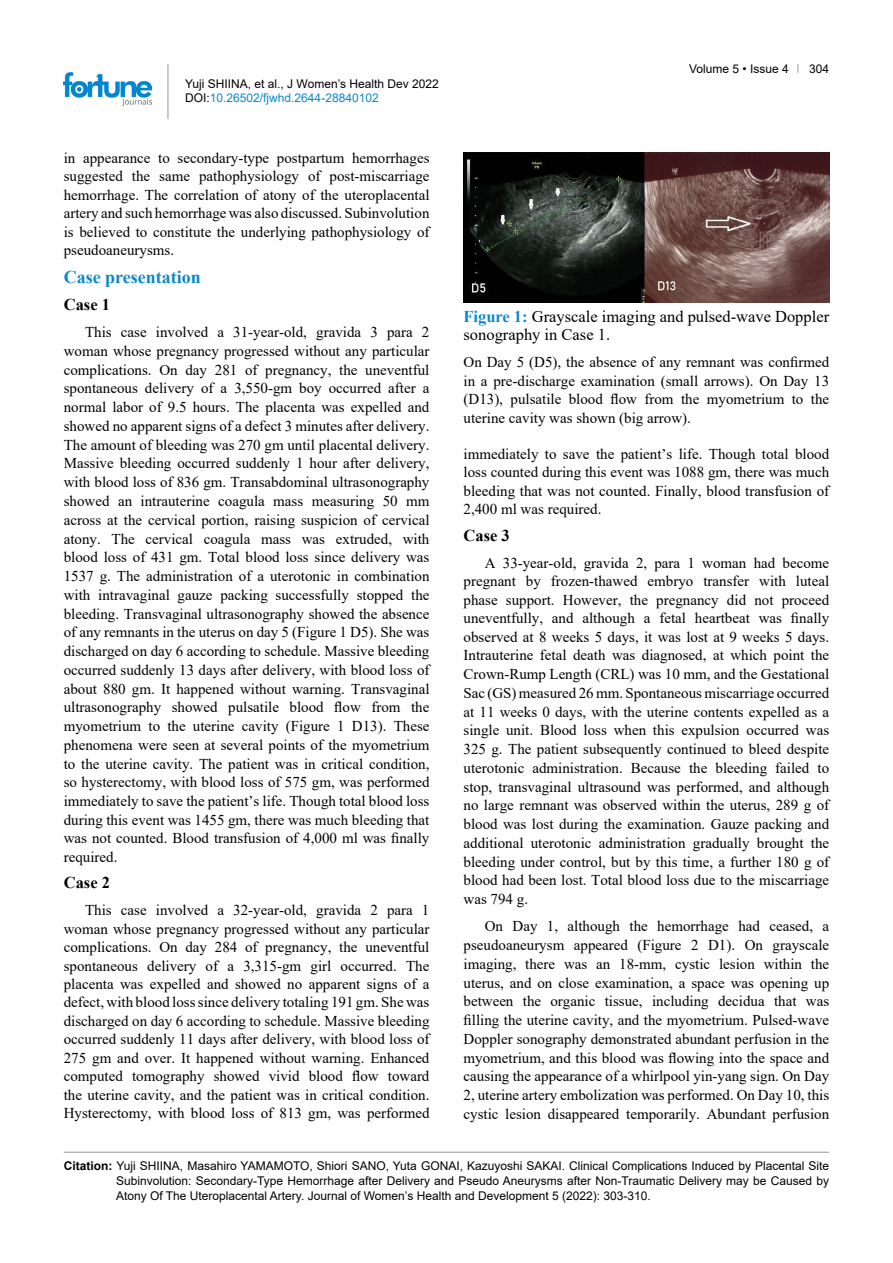
<style>
.page{position:relative;width:893px;height:1263px;background:#fff}
.page>*{position:absolute;margin:0;border:0;box-sizing:border-box;transform-origin:0 0}
.t1{font:700 18px "Times New Roman";color:#0a88ca}
.t2{font:16.5px/18px "Times New Roman";color:#000}
.t3{font:700 16.5px "Times New Roman";color:#000}
.t4{font:15px/18.8px "Times New Roman";color:#000;text-align:justify}
.t5{font:12px/15px "Arial";color:#000}
.s1{color:#0a88ca}
.s2{font-weight:700;color:#0a88ca}
.s3{font-weight:700}
</style>
<div class="page">
<hr style="left:168px;top:64px;width:1px;height:55px;background:#939598">
<img style="left:64px;top:72px;width:88px;height:33px">
<hr style="left:64px;top:1152px;width:765px;height:1px;background:#939598">
<img style="left:463px;top:152px;width:366px;height:150px">
<p class="t5" style="left:185px;top:76px;width:255px;line-height:14.4px">Yuji SHIINA, et al., J Women’s Health Dev 2022<br>DOI:<span class="s1">10.26502/fjwhd.2644-28840102</span></p>
<p class="t4" style="left:64px;top:148px;width:367px">in appearance to secondary-type postpartum hemorrhages suggested the same pathophysiology of post-miscarriage hemorrhage. The correlation of atony of the uteroplacental artery and such hemorrhage was also discussed. Subinvolution is believed to constitute the underlying pathophysiology of pseudoaneurysms.</p>
<p class="t1" style="left:64px;top:264px;width:139px">Case presentation</p>
<p class="t3" style="left:64px;top:293px;width:48px">Case 1</p>
<p class="t4" style="left:64px;top:322px;width:367px;text-indent:21px">This case involved a 31-year-old, gravida 3 para 2 woman whose pregnancy progressed without any particular complications. On day 281 of pregnancy, the uneventful spontaneous delivery of a 3,550-gm boy occurred after a normal labor of 9.5 hours. The placenta was expelled and showed no apparent signs of a defect 3 minutes after delivery.<br>The amount of bleeding was 270 gm until placental delivery.<br>Massive bleeding occurred suddenly 1 hour after delivery, with blood loss of 836 gm. Transabdominal ultrasonography showed an intrauterine coagula mass measuring 50 mm across at the cervical portion, raising suspicion of cervical atony. The cervical coagula mass was extruded, with blood loss of 431 gm. Total blood loss since delivery was 1537 g. The administration of a uterotonic in combination with intravaginal gauze packing successfully stopped the bleeding. Transvaginal ultrasonography showed the absence of any remnants in the uterus on day 5 (Figure 1 D5). She was discharged on day 6 according to schedule. Massive bleeding occurred suddenly 13 days after delivery, with blood loss of about 880 gm. It happened without warning. Transvaginal ultrasonography showed pulsatile blood flow from the myometrium to the uterine cavity (Figure 1 D13). These phenomena were seen at several points of the myometrium to the uterine cavity. The patient was in critical condition, so hysterectomy, with blood loss of 575 gm, was performed immediately to save the patient’s life. Though total blood loss during this event was 1455 gm, there was much bleeding that was not counted. Blood transfusion of 4,000 ml was finally required.</p>
<p class="t3" style="left:64px;top:871px;width:48px">Case 2</p>
<p class="t4" style="left:64px;top:900px;width:367px;text-indent:21px">This case involved a 32-year-old, gravida 2 para 1 woman whose pregnancy progressed without any particular complications. On day 284 of pregnancy, the uneventful spontaneous delivery of a 3,315-gm girl occurred. The placenta was expelled and showed no apparent signs of a defect, with blood loss since delivery totaling 191 gm. She was discharged on day 6 according to schedule. Massive bleeding occurred suddenly 11 days after delivery, with blood loss of 275 gm and over. It happened without warning. Enhanced computed tomography showed vivid blood flow toward the uterine cavity, and the patient was in critical condition.<br>Hysterectomy, with blood loss of 813 gm, was performed</p>
<p class="t5" style="left:689px;top:61px;width:101px">Volume 5 • Issue 4</p>
<p class="t5" style="left:809px;top:61px;width:22px">304</p>
<p class="t2" style="left:463px;top:307px;width:367px"><span class="s2">Figure 1:</span> Grayscale imaging and pulsed-wave Doppler sonography in Case 1.</p>
<p class="t4" style="left:463px;top:352px;width:367px">On Day 5 (D5), the absence of any remnant was confirmed in a pre-discharge examination (small arrows). On Day 13 (D13), pulsatile blood flow from the myometrium to the uterine cavity was shown (big arrow).</p>
<p class="t4" style="left:463px;top:444px;width:367px">immediately to save the patient’s life. Though total blood loss counted during this event was 1088 gm, there was much bleeding that was not counted. Finally, blood transfusion of 2,400 ml was required.</p>
<p class="t3" style="left:463px;top:523px;width:48px">Case 3</p>
<p class="t4" style="left:463px;top:553px;width:367px;text-indent:21px">A 33-year-old, gravida 2, para 1 woman had become pregnant by frozen-thawed embryo transfer with luteal phase support. However, the pregnancy did not proceed uneventfully, and although a fetal heartbeat was finally observed at 8 weeks 5 days, it was lost at 9 weeks 5 days.<br>Intrauterine fetal death was diagnosed, at which point the Crown-Rump Length (CRL) was 10 mm, and the Gestational Sac (GS) measured 26 mm. Spontaneous miscarriage occurred at 11 weeks 0 days, with the uterine contents expelled as a single unit. Blood loss when this expulsion occurred was 325 g. The patient subsequently continued to bleed despite uterotonic administration. Because the bleeding failed to stop, transvaginal ultrasound was performed, and although no large remnant was observed within the uterus, 289 g of blood was lost during the examination. Gauze packing and additional uterotonic administration gradually brought the bleeding under control, but by this time, a further 180 g of blood had been lost. Total blood loss due to the miscarriage was 794 g.</p>
<p class="t4" style="left:463px;top:916px;width:367px;text-indent:21px">On Day 1, although the hemorrhage had ceased, a pseudoaneurysm appeared (Figure 2 D1). On grayscale imaging, there was an 18-mm, cystic lesion within the uterus, and on close examination, a space was opening up between the organic tissue, including decidua that was filling the uterine cavity, and the myometrium. Pulsed-wave Doppler sonography demonstrated abundant perfusion in the myometrium, and this blood was flowing into the space and causing the appearance of a whirlpool yin-yang sign. On Day 2, uterine artery embolization was performed. On Day 10, this cystic lesion disappeared temporarily. Abundant perfusion</p>
<p class="t5" style="left:116px;top:1158px;width:715px;text-align:justify;text-indent:-52px"><span class="s3">Citation:</span> Yuji SHIINA, Masahiro YAMAMOTO, Shiori SANO, Yuta GONAI, Kazuyoshi SAKAI. Clinical Complications Induced by Placental Site Subinvolution: Secondary-Type Hemorrhage after Delivery and Pseudo Aneurysms after Non-Traumatic Delivery may be Caused by Atony Of The Uteroplacental Artery. Journal of Women’s Health and Development 5 (2022): 303-310.</p>
</div>
